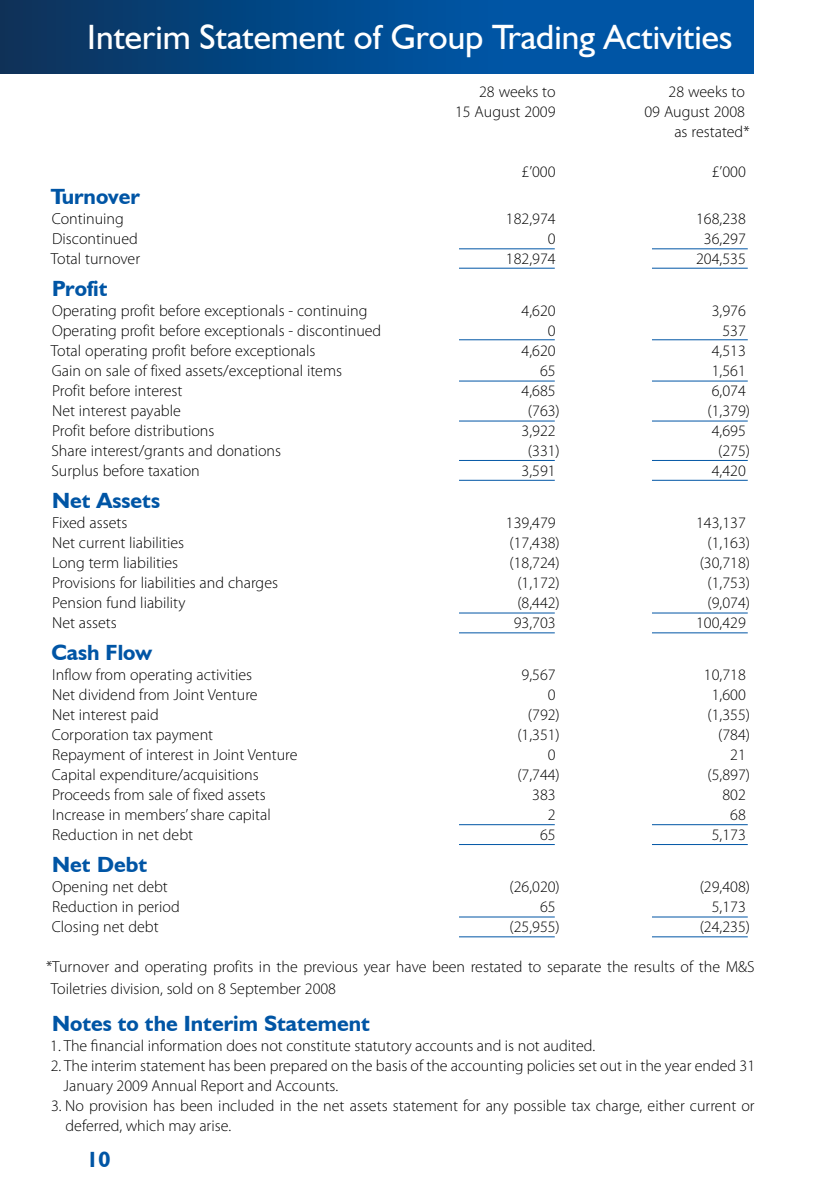
<style>
.page{position:relative;width:840px;height:1191px;background:#fff}
.page>*{position:absolute;margin:0;border:0;box-sizing:border-box;transform-origin:0 0}
.t1{font:35.2px "Humanist 521 BT";color:#fff}
.t2{font:700 22px "Humanist 521 BT";color:#0055a5}
.t3{font:300 16px/20px "Myriad Pro";color:#000}
</style>
<div class="page">
<hr style="left:459px;top:248px;width:95px;height:1px;background:#0055a5">
<hr style="left:459px;top:268px;width:95px;height:1px;background:#0055a5">
<hr style="left:459px;top:339px;width:95px;height:1px;background:#0055a5">
<hr style="left:459px;top:380px;width:95px;height:1px;background:#0055a5">
<hr style="left:459px;top:420px;width:95px;height:1px;background:#0055a5">
<hr style="left:459px;top:460px;width:95px;height:1px;background:#0055a5">
<hr style="left:459px;top:612px;width:95px;height:1px;background:#0055a5">
<hr style="left:459px;top:824px;width:95px;height:1px;background:#0055a5">
<hr style="left:459px;top:916px;width:95px;height:1px;background:#0055a5">
<hr style="left:459px;top:480px;width:95px;height:1px;background:#0055a5">
<hr style="left:459px;top:632px;width:95px;height:1px;background:#0055a5">
<hr style="left:459px;top:844px;width:95px;height:1px;background:#0055a5">
<hr style="left:459px;top:936px;width:95px;height:1px;background:#0055a5">
<hr style="left:651px;top:248px;width:96px;height:1px;background:#0055a5">
<hr style="left:651px;top:268px;width:96px;height:1px;background:#0055a5">
<hr style="left:651px;top:339px;width:96px;height:1px;background:#0055a5">
<hr style="left:651px;top:380px;width:96px;height:1px;background:#0055a5">
<hr style="left:651px;top:420px;width:96px;height:1px;background:#0055a5">
<hr style="left:651px;top:460px;width:96px;height:1px;background:#0055a5">
<hr style="left:651px;top:612px;width:96px;height:1px;background:#0055a5">
<hr style="left:651px;top:824px;width:96px;height:1px;background:#0055a5">
<hr style="left:651px;top:916px;width:96px;height:1px;background:#0055a5">
<hr style="left:651px;top:480px;width:96px;height:1px;background:#0055a5">
<hr style="left:651px;top:632px;width:96px;height:1px;background:#0055a5">
<hr style="left:651px;top:844px;width:96px;height:1px;background:#0055a5">
<hr style="left:651px;top:936px;width:96px;height:1px;background:#0055a5">
<svg style="left:0;top:0;width:753px;height:74px;background:#02498c"></svg>
<h1 class="t1" style="left:87px;top:16px;width:646px">Interim Statement of Group Trading Activities</h1>
<p class="t3" style="left:479px;top:82px;width:78px">28 weeks to</p>
<p class="t3" style="left:668px;top:82px;width:78px">28 weeks to</p>
<p class="t3" style="left:455px;top:102px;width:102px">15 August 2009</p>
<p class="t3" style="left:644px;top:102px;width:106px;text-align:right">09 August 2008 as restated*</p>
<p class="t3" style="left:521px;top:162px;width:36px">£’000</p>
<p class="t3" style="left:711px;top:162px;width:36px">£’000</p>
<h2 class="t2" style="left:51px;top:182px;width:91px">Turnover</h2>
<p class="t3" style="left:52px;top:208px;width:74px">Continuing</p>
<p class="t3" style="left:505px;top:208px;width:51px">182,974</p>
<p class="t3" style="left:695px;top:208px;width:51px">168,238</p>
<p class="t3" style="left:52px;top:228px;width:87px">Discontinued</p>
<p class="t3" style="left:547px;top:228px;width:9px">0</p>
<p class="t3" style="left:703px;top:228px;width:43px">36,297</p>
<p class="t3" style="left:51px;top:248px;width:91px">Total turnover</p>
<p class="t3" style="left:505px;top:248px;width:51px">182,974</p>
<p class="t3" style="left:695px;top:248px;width:51px">204,535</p>
<h2 class="t2" style="left:52px;top:274px;width:57px">Profit</h2>
<p class="t3" style="left:52px;top:300px;width:317px">Operating profit before exceptionals - continuing</p>
<p class="t3" style="left:521px;top:300px;width:36px">4,620</p>
<p class="t3" style="left:711px;top:300px;width:36px">3,976</p>
<p class="t3" style="left:52px;top:320px;width:330px">Operating profit before exceptionals - discontinued</p>
<p class="t3" style="left:547px;top:320px;width:9px">0</p>
<p class="t3" style="left:722px;top:320px;width:25px">537</p>
<p class="t3" style="left:51px;top:340px;width:266px">Total operating profit before exceptionals</p>
<p class="t3" style="left:521px;top:340px;width:36px">4,620</p>
<p class="t3" style="left:711px;top:340px;width:36px">4,513</p>
<p class="t3" style="left:52px;top:360px;width:292px">Gain on sale of fixed assets/exceptional items</p>
<p class="t3" style="left:539px;top:360px;width:17px">65</p>
<p class="t3" style="left:711px;top:360px;width:36px">1,561</p>
<p class="t3" style="left:52px;top:380px;width:132px">Profit before interest</p>
<p class="t3" style="left:521px;top:380px;width:36px">4,685</p>
<p class="t3" style="left:711px;top:380px;width:36px">6,074</p>
<p class="t3" style="left:52px;top:400px;width:130px">Net interest payable</p>
<p class="t3" style="left:527px;top:400px;width:33px">(763)</p>
<p class="t3" style="left:707px;top:400px;width:44px">(1,379)</p>
<p class="t3" style="left:52px;top:420px;width:164px">Profit before distributions</p>
<p class="t3" style="left:521px;top:420px;width:36px">3,922</p>
<p class="t3" style="left:711px;top:420px;width:36px">4,695</p>
<p class="t3" style="left:51px;top:440px;width:231px">Share interest/grants and donations</p>
<p class="t3" style="left:527px;top:440px;width:33px">(331)</p>
<p class="t3" style="left:717px;top:440px;width:33px">(275)</p>
<p class="t3" style="left:51px;top:460px;width:150px">Surplus before taxation</p>
<p class="t3" style="left:521px;top:460px;width:36px">3,591</p>
<p class="t3" style="left:711px;top:460px;width:36px">4,420</p>
<h2 class="t2" style="left:52px;top:486px;width:109px">Net Assets</h2>
<p class="t3" style="left:52px;top:512px;width:77px">Fixed assets</p>
<p class="t3" style="left:505px;top:512px;width:51px">139,479</p>
<p class="t3" style="left:695px;top:512px;width:51px">143,137</p>
<p class="t3" style="left:52px;top:532px;width:133px">Net current liabilities</p>
<p class="t3" style="left:509px;top:532px;width:52px">(17,438)</p>
<p class="t3" style="left:707px;top:532px;width:44px">(1,163)</p>
<p class="t3" style="left:52px;top:552px;width:127px">Long term liabilities</p>
<p class="t3" style="left:509px;top:552px;width:52px">(18,724)</p>
<p class="t3" style="left:699px;top:552px;width:52px">(30,718)</p>
<p class="t3" style="left:52px;top:572px;width:227px">Provisions for liabilities and charges</p>
<p class="t3" style="left:517px;top:572px;width:44px">(1,172)</p>
<p class="t3" style="left:707px;top:572px;width:44px">(1,753)</p>
<p class="t3" style="left:52px;top:592px;width:135px">Pension fund liability</p>
<p class="t3" style="left:517px;top:592px;width:44px">(8,442)</p>
<p class="t3" style="left:707px;top:592px;width:44px">(9,074)</p>
<p class="t3" style="left:52px;top:612px;width:66px">Net assets</p>
<p class="t3" style="left:513px;top:612px;width:43px">93,703</p>
<p class="t3" style="left:695px;top:612px;width:51px">100,429</p>
<h2 class="t2" style="left:51px;top:638px;width:102px">Cash Flow</h2>
<p class="t3" style="left:52px;top:664px;width:201px">Inflow from operating activities</p>
<p class="t3" style="left:521px;top:664px;width:36px">9,567</p>
<p class="t3" style="left:703px;top:664px;width:43px">10,718</p>
<p class="t3" style="left:52px;top:684px;width:207px">Net dividend from Joint Venture</p>
<p class="t3" style="left:547px;top:684px;width:9px">0</p>
<p class="t3" style="left:711px;top:684px;width:36px">1,600</p>
<p class="t3" style="left:52px;top:704px;width:108px">Net interest paid</p>
<p class="t3" style="left:527px;top:704px;width:33px">(792)</p>
<p class="t3" style="left:707px;top:704px;width:44px">(1,355)</p>
<p class="t3" style="left:52px;top:724px;width:163px">Corporation tax payment</p>
<p class="t3" style="left:517px;top:724px;width:44px">(1,351)</p>
<p class="t3" style="left:717px;top:724px;width:33px">(784)</p>
<p class="t3" style="left:52px;top:744px;width:247px">Repayment of interest in Joint Venture</p>
<p class="t3" style="left:547px;top:744px;width:9px">0</p>
<p class="t3" style="left:729px;top:744px;width:17px">21</p>
<p class="t3" style="left:52px;top:764px;width:208px">Capital expenditure/acquisitions</p>
<p class="t3" style="left:517px;top:764px;width:44px">(7,744)</p>
<p class="t3" style="left:707px;top:764px;width:44px">(5,897)</p>
<p class="t3" style="left:52px;top:784px;width:215px">Proceeds from sale of fixed assets</p>
<p class="t3" style="left:532px;top:784px;width:25px">383</p>
<p class="t3" style="left:722px;top:784px;width:25px">802</p>
<p class="t3" style="left:52px;top:804px;width:220px">Increase in members’ share capital</p>
<p class="t3" style="left:547px;top:804px;width:9px">2</p>
<p class="t3" style="left:729px;top:804px;width:17px">68</p>
<p class="t3" style="left:52px;top:824px;width:142px">Reduction in net debt</p>
<p class="t3" style="left:539px;top:824px;width:17px">65</p>
<p class="t3" style="left:711px;top:824px;width:36px">5,173</p>
<h2 class="t2" style="left:52px;top:851px;width:97px">Net Debt</h2>
<p class="t3" style="left:52px;top:876px;width:117px">Opening net debt</p>
<p class="t3" style="left:509px;top:876px;width:52px">(26,020)</p>
<p class="t3" style="left:699px;top:876px;width:52px">(29,408)</p>
<p class="t3" style="left:52px;top:896px;width:129px">Reduction in period</p>
<p class="t3" style="left:539px;top:896px;width:17px">65</p>
<p class="t3" style="left:711px;top:896px;width:36px">5,173</p>
<p class="t3" style="left:52px;top:916px;width:108px">Closing net debt</p>
<p class="t3" style="left:509px;top:916px;width:52px">(25,955)</p>
<p class="t3" style="left:699px;top:916px;width:52px">(24,235)</p>
<p class="t3" style="left:46px;top:955px;width:709px;line-height:21.6px">*Turnover and operating profits in the previous year have been restated to separate the results of the M&amp;S<br>Toiletries division, sold on 8 September 2008</p>
<h2 class="t2" style="left:52px;top:1010px;width:319px">Notes to the Interim Statement</h2>
<p class="t3" style="left:50px;top:1036px;width:546px">1. The financial information does not constitute statutory accounts and is not audited.</p>
<p class="t3" style="left:64px;top:1056px;width:692px;text-indent:-13px">2. The interim statement has been prepared on the basis of the accounting policies set out in the year ended 31<br>January 2009 Annual Report and Accounts.</p>
<p class="t3" style="left:65px;top:1096px;width:690px;text-indent:-14px">3. No provision has been included in the net assets statement for any possible tax charge, either current or deferred, which may arise.</p>
<h2 class="t2" style="left:86px;top:1145px;width:25px">10</h2>
</div>
